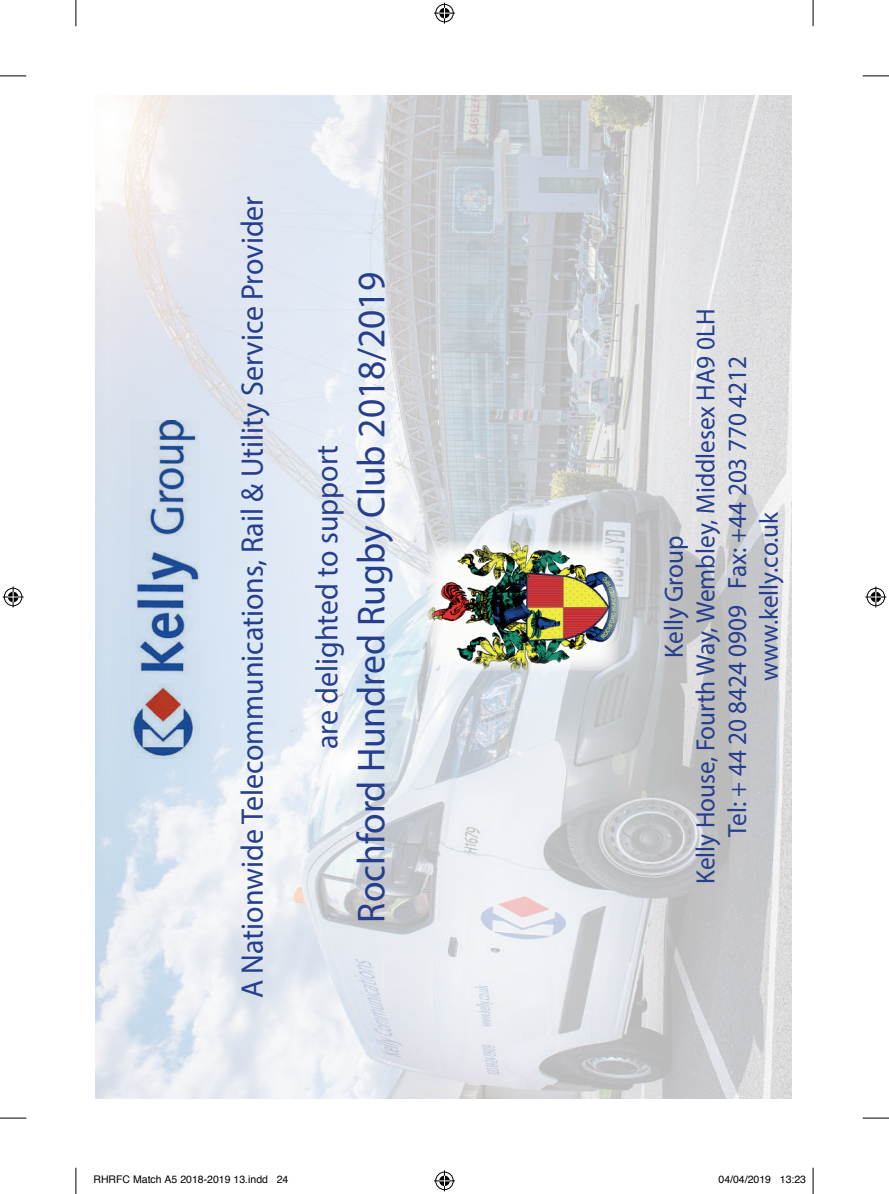
<style>
.page{position:relative;width:889px;height:1194px;background:#fff}
.page>*{position:absolute;margin:0;border:0;box-sizing:border-box;transform-origin:0 0}
.t1{font:39.02px "Myriad Pro";color:#253f8e;scale:.96 1}
.t2{font:31.15px "Myriad Pro";color:#253f8e;scale:.96 1}
.t3{font:26.43px/31.7px "Myriad Pro";color:#253f8e;text-align:center;scale:.96 1}
.t4{font:10.5px "Helvetica";color:#000}
</style>
<div class="page">
<img style="left:96px;top:95px;width:695px;height:1003px">
<img style="left:427px;top:541px;width:191px;height:129px">
<img style="left:130px;top:420px;width:69px;height:338px">
<svg style="left:0;top:76px;width:26px;height:1px"></svg>
<svg style="left:862px;top:76px;width:26px;height:1px"></svg>
<svg style="left:0;top:1117px;width:26px;height:1px"></svg>
<svg style="left:862px;top:1117px;width:26px;height:1px"></svg>
<svg style="left:76px;top:0;width:1px;height:26px"></svg>
<svg style="left:76px;top:1167px;width:1px;height:26px"></svg>
<svg style="left:812px;top:0;width:1px;height:26px"></svg>
<svg style="left:812px;top:1167px;width:1px;height:26px"></svg>
<svg style="left:434px;top:3px;width:21px;height:21px"></svg>
<svg style="left:434px;top:1170px;width:21px;height:21px"></svg>
<svg style="left:3px;top:586px;width:21px;height:21px"></svg>
<svg style="left:865px;top:586px;width:21px;height:21px"></svg>
<p class="t2" style="left:233px;top:998px;width:837px;rotate:-90deg">A Nationwide Telecommunications, Rail &amp; Utility Service Provider</p>
<p class="t2" style="left:308px;top:749px;width:318px;rotate:-90deg">are delighted to support</p>
<h1 class="t1" style="left:347px;top:922px;width:680px;rotate:-90deg">Rochford Hundred Rugby Club 2018/2019</h1>
<p class="t3" style="left:657px;top:884px;width:600px;rotate:-90deg">Kelly Group<br>Kelly House, Fourth Way, Wembley, Middlesex HA9 0LH<br>Tel: + 44 20 8424 0909 Fax: +44 203 770 4212 www.kelly.co.uk</p>
<p class="t4" style="left:93px;top:1171px;width:196px">RHRFC Match A5 2018-2019 13.indd 24</p>
<p class="t4" style="left:718px;top:1171px;width:89px">04/04/2019 13:23</p>
</div>
